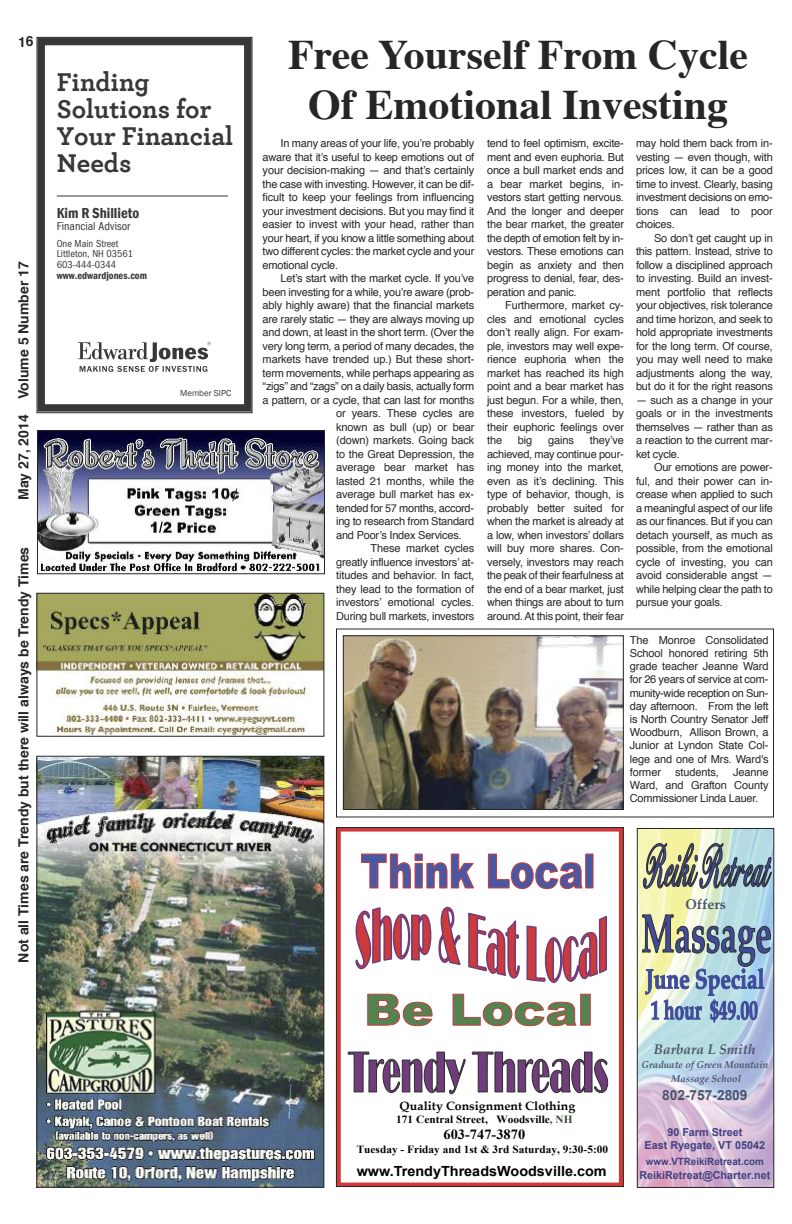
<style>
.page{position:relative;width:792px;height:1224px;background:#fff}
.page>*{position:absolute;margin:0;border:0;box-sizing:border-box;transform-origin:0 0}
.t1{font:700 42px/50.4px "Times";color:#272627;text-align:center}
.t2{font:700 27px/27px "Archer";color:#393838}
.t3{font:600 condensed 14.8px "Franklin Gothic";color:#393838}
.t4{font:700 14px "Helvetica";color:#272627}
.t5{font:700 14px "Arial";color:#000}
.t6{font:italic 700 14px "Palatino Linotype";color:#4c536a}
.t7{font:700 14px "Times New Roman";color:#000}
.t8{font:700 14px "Arial";color:#4c536a}
.t9{font:700 14px "Palatino Linotype";color:#4c536a}
.t10{font:700 12px "Palatino Linotype";color:#000}
.t11{font:condensed 11.9px "Franklin Gothic";color:#393838}
.t12{font:11px/13.5px "Helvetica";letter-spacing:-.02em;color:#272627;text-align:justify}
.t13{font:700 11px "Times New Roman";color:#000}
.t14{font:700 11px/12.6px "Arial";color:#414181;text-align:center}
.t15{font:condensed 10.4px/10.4px "Franklin Gothic";color:#393838}
.t16{font:600 condensed 10.4px "Franklin Gothic";color:#393838}
.t17{font:italic 700 10px/13.5px "Palatino Linotype";color:#4c536a;text-align:center}
.t18{font:700 10px "Arial";color:#414181}
.t19{font:8.9px "Franklin Gothic";color:#393838}
.s1{color:#3b4739}
</style>
<div class="page">
<div style="left:336px;top:628px;width:438px;height:190px;border:1px solid #272627"></div>
<div style="left:38px;top:38px;width:213px;height:374px;border:7px solid #393838"></div>
<svg style="left:78px;top:342px;width:133px;height:30px"></svg>
<hr style="left:57px;top:196px;width:171px;height:1px;background:#393838">
<div style="left:36px;top:37px;width:217px;height:376px;border:1px solid #272627"></div>
<svg style="left:338px;top:829px;width:284px;height:356px"></svg>
<div style="left:586px;top:854px;width:7px;height:34px;background:#4958a1"></div>
<svg style="left:361px;top:853px;width:114px;height:36px"></svg>
<svg style="left:487px;top:853px;width:96px;height:37px"></svg>
<div style="left:585px;top:854px;width:9px;height:34px;border:1px solid #cd3a3b"></div>
<svg style="left:348px;top:1052px;width:118px;height:42px"></svg>
<svg style="left:472px;top:1052px;width:136px;height:41px"></svg>
<svg style="left:355px;top:906px;width:77px;height:65px"></svg>
<svg style="left:438px;top:907px;width:170px;height:77px"></svg>
<div style="left:581px;top:994px;width:9px;height:31px;background:#538350"></div>
<svg style="left:367px;top:993px;width:66px;height:34px"></svg>
<svg style="left:452px;top:993px;width:126px;height:34px"></svg>
<div style="left:580px;top:994px;width:11px;height:32px;border:1px solid #cd3a3b"></div>
<div style="left:336px;top:827px;width:288px;height:360px;border:1px solid #272627"></div>
<img style="left:39px;top:432px;width:284px;height:140px">
<div style="left:37px;top:430px;width:288px;height:144px;border:1px solid #272627"></div>
<img style="left:38px;top:595px;width:284px;height:140px">
<div style="left:36px;top:593px;width:288px;height:144px;border:1px solid #272627"></div>
<svg style="left:639px;top:830px;width:133px;height:356px;background:#cfc8d9"></svg>
<svg style="left:639px;top:843px;width:133px;height:64px;background:#aab7a9"></svg>
<svg style="left:642px;top:914px;width:129px;height:123px;background:#a3b6c2"></svg>
<div style="left:637px;top:828px;width:137px;height:360px;border:1px solid #272627"></div>
<img style="left:345px;top:637px;width:277px;height:171px">
<div style="left:343px;top:635px;width:281px;height:175px;border:1px solid #272627"></div>
<img style="left:38px;top:758px;width:284px;height:428px">
<div style="left:36px;top:756px;width:288px;height:432px;border:1px solid #272627"></div>
<p class="t4" style="left:18px;top:36px;width:17px">16</p>
<p class="t4" style="left:18px;top:500px;width:240px;rotate:-90deg">may 27, 2014 Volume 5 Number 17</p>
<p class="t4" style="left:18px;top:963px;width:417px;rotate:-90deg">Not all Times are Trendy but there will always be Trendy Times</p>
<h2 class="t2" style="left:57px;top:70px;width:178px">Finding<br>Solutions for<br>Your Financial<br>Needs</h2>
<h3 class="t3" style="left:57px;top:204px;width:84px">Kim R Shillieto</h3>
<p class="t11" style="left:57px;top:222px;width:75px">Financial Advisor</p>
<p class="t15" style="left:57px;top:240px;width:78px">One Main Street<br>Littleton, NH 03561<br>603-444-0344</p>
<p class="t16" style="left:57px;top:270px;width:92px">www.edwardjones.com</p>
<p class="t19" style="left:180px;top:388px;width:53px">Member SIPC</p>
<h1 class="t1" style="left:288px;top:33px;width:461px">Free yourself From cycle of emotional investing</h1>
<p class="t12" style="left:263px;top:137px;width:213px;text-indent:18px">In many areas of your life, you’re probably aware that it’s useful to keep emotions out of your decision-making — and that’s certainly the case with investing. However, it can be dif&shy;ficult to keep your feelings from influencing your investment decisions. But you may find it easier to invest with your head, rather than your heart, if you know a little something about two different cycles: the market cycle and your emotional cycle.</p>
<p class="t12" style="left:281px;top:272px;width:195px">Let’s start with the market cycle. If you’ve</p>
<p class="t12" style="left:263px;top:286px;width:213px">been investing for a while, you’re aware (prob-</p>
<p class="t12" style="left:263px;top:299px;width:213px">ably highly aware) that the financial markets</p>
<p class="t12" style="left:263px;top:313px;width:213px">are rarely static — they are always moving up</p>
<p class="t12" style="left:263px;top:326px;width:213px">and down, at least in the short term. (Over the</p>
<p class="t12" style="left:263px;top:340px;width:213px">very long term, a period of many decades, the</p>
<p class="t12" style="left:263px;top:353px;width:213px">markets have trended up.) But these short-</p>
<p class="t12" style="left:263px;top:367px;width:213px">term movements, while perhaps appearing as</p>
<p class="t12" style="left:263px;top:380px;width:213px">“zigs” and “zags” on a daily basis, actually form</p>
<p class="t12" style="left:263px;top:394px;width:213px">a pattern, or a cycle, that can last for months</p>
<p class="t12" style="left:336px;top:407px;width:140px">or years. These cycles are</p>
<p class="t12" style="left:336px;top:421px;width:140px">known as bull (up) or bear</p>
<p class="t12" style="left:336px;top:434px;width:140px">(down) markets. Going back</p>
<p class="t12" style="left:336px;top:448px;width:140px">to the Great Depression, the</p>
<p class="t12" style="left:336px;top:461px;width:140px">average bear market has</p>
<p class="t12" style="left:336px;top:475px;width:140px">lasted 21 months, while the</p>
<p class="t12" style="left:336px;top:488px;width:140px">average bull market has ex-</p>
<p class="t12" style="left:336px;top:502px;width:140px">tended for 57 months, accord-</p>
<p class="t12" style="left:336px;top:515px;width:140px">ing to research from Standard</p>
<p class="t12" style="left:336px;top:529px;width:127px">and Poor’s Index Services.</p>
<p class="t12" style="left:371px;top:542px;width:105px">These market cycles</p>
<p class="t12" style="left:336px;top:556px;width:140px">greatly influence investors’ at-</p>
<p class="t12" style="left:336px;top:569px;width:140px">titudes and behavior. In fact,</p>
<p class="t12" style="left:336px;top:583px;width:140px">they lead to the formation of</p>
<p class="t12" style="left:336px;top:596px;width:140px">investors’ emotional cycles.</p>
<p class="t12" style="left:336px;top:610px;width:140px">During bull markets, investors</p>
<p class="t12" style="left:487px;top:137px;width:138px">tend to feel optimism, excite&shy;ment and even euphoria. But once a bull market ends and a bear market begins, in&shy;vestors start getting nervous.<br>And the longer and deeper the bear market, the greater the depth of emotion felt by in&shy;vestors. These emotions can begin as anxiety and then progress to denial, fear, des&shy;peration and panic.</p>
<p class="t12" style="left:487px;top:299px;width:138px;text-indent:18px">Furthermore, market cy&shy;cles and emotional cycles don’t really align. For exam&shy;ple, investors may well expe&shy;rience euphoria when the market has reached its high point and a bear market has just begun. For a while, then, these investors, fueled by their euphoric feelings over the</p>
<p class="t12" style="left:487px;top:434px;width:138px;text-indent:103px">they’ve achieved, may continue pour&shy;ing money into the market, even as it’s declining. This type of behavior, though, is probably better suited for when the market is already at a low, when investors’ dollars will buy more shares. Con&shy;versely, investors may reach the peak of their fearfulness at the end of a bear market, just when things are about to turn around. At this point, their fear</p>
<p class="t12" style="left:518px;top:434px;width:16px">big</p>
<p class="t12" style="left:548px;top:434px;width:27px">gains</p>
<p class="t12" style="left:636px;top:137px;width:138px">may hold them back from in&shy;vesting — even though, with prices low, it can be a good time to invest. Clearly, basing investment decisions on emo&shy;tions can lead to poor choices.</p>
<p class="t12" style="left:636px;top:232px;width:138px;text-indent:18px">So don’t get caught up in this pattern. Instead, strive to follow a disciplined approach to investing. Build an invest&shy;ment portfolio that reflects your objectives, risk tolerance and time horizon, and seek to hold appropriate investments for the long term. Of course, you may well need to make adjustments along the way, but do it for the right reasons</p>
<p class="t12" style="left:636px;top:394px;width:138px">— such as a change in your goals or in the investments themselves — rather than as a reaction to the current mar&shy;ket cycle.</p>
<p class="t12" style="left:636px;top:461px;width:138px;text-indent:18px">Our emotions are power&shy;ful, and their power can in&shy;crease when applied to such a meaningful aspect of our life as our finances. But if you can detach yourself, as much as possible, from the emotional cycle of investing, you can avoid considerable angst — while helping clear the path to pursue your goals.</p>
<p class="t12" style="left:630px;top:634px;width:140px;line-height:13.2px">The Monroe Consolidated School honored retiring 5th grade teacher Jeanne Ward for 26 years of service at com&shy;munity-wide reception on Sun&shy;day afternoon. From the left is North Country Senator Jeff Woodburn, Allison Brown, a Junior at Lyndon State Col&shy;lege and one of Mrs. Ward's former</p>
<p class="t12" style="left:675px;top:766px;width:45px">students,</p>
<p class="t12" style="left:630px;top:766px;width:140px;line-height:13.2px;text-indent:103px">Jeanne Ward, and Grafton County Commissioner Linda Lauer.</p>
<p class="t9" style="left:685px;top:899px;width:42px">Offers</p>
<p class="t10" style="left:400px;top:1101px;width:177px">Quality Consignment Clothing</p>
<p class="t13" style="left:396px;top:1114px;width:178px">171 Central Street, Woodsville<span class="s1">, NH</span></p>
<p class="t7" style="left:444px;top:1126px;width:83px">603-747-3870</p>
<p class="t5" style="left:357px;top:1163px;width:251px">www.TrendyThreadsWoodsville.com</p>
<p class="t13" style="left:357px;top:1143px;width:253px">Tuesday - Friday and 1st &amp; 3rd Saturday, 9:30-5:00</p>
<p class="t6" style="left:654px;top:1043px;width:103px">Barbara L Smith</p>
<p class="t17" style="left:641px;top:1059px;width:128px">Graduate of Green Mountain<br>Massage School</p>
<p class="t8" style="left:662px;top:1087px;width:87px">802-757-2809</p>
<p class="t14" style="left:645px;top:1126px;width:122px">90 Farm Street<br>East Ryegate, VT 05042</p>
<p class="t18" style="left:646px;top:1156px;width:120px">www.VTReikiRetreat.com</p>
<p class="t14" style="left:639px;top:1169px;width:133px">ReikiRetreat@Charter.net</p>
</div>
